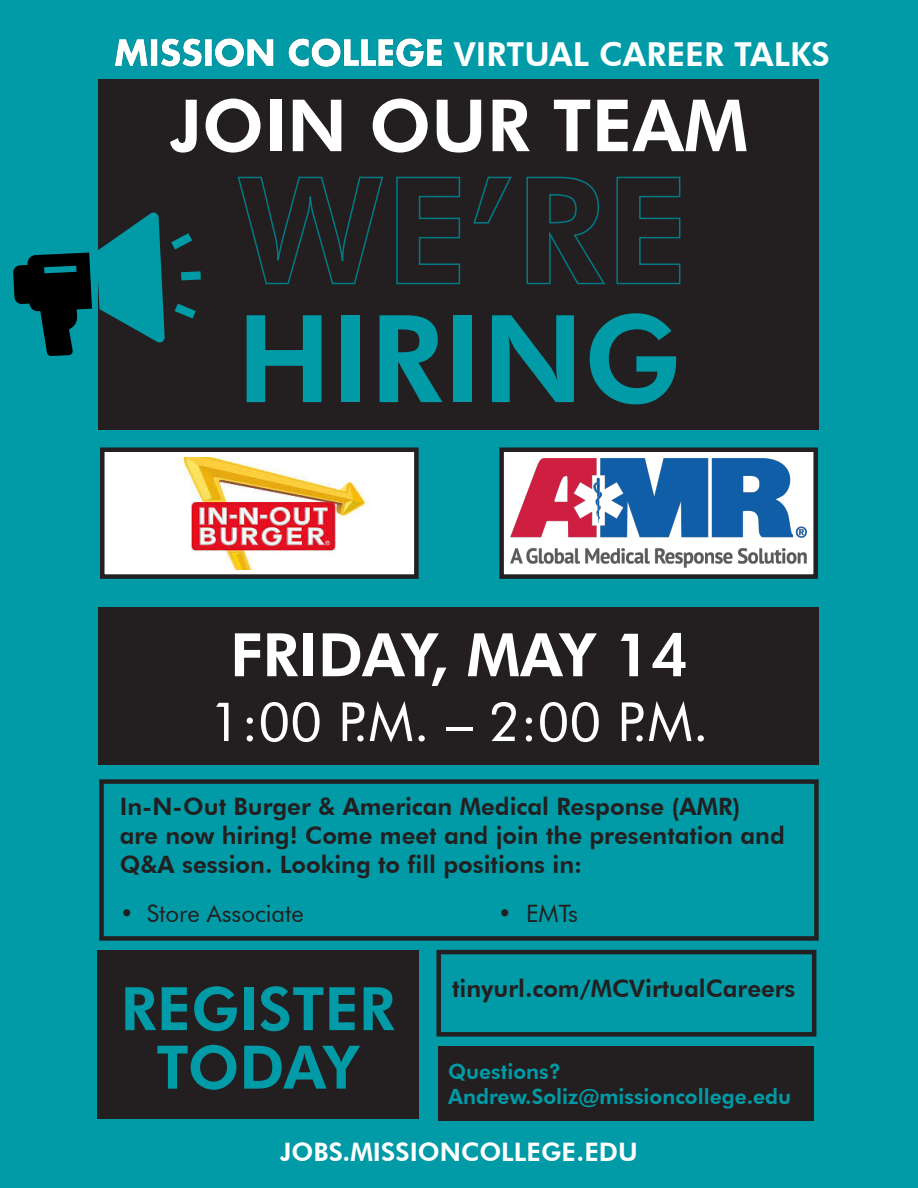
<style>
.page{position:relative;width:918px;height:1188px;background:#009ba7}
.page>*{position:absolute;margin:0;border:0;box-sizing:border-box;transform-origin:0 0}
.t1{font:800 121.5px "Futura BT";color:#009ba7}
.t2{font:800 72px "Futura BT";color:#fff}
.t3{font:800 60px/58.5px "Futura BT";color:#009ba7;text-align:center}
.t4{font:800 60px "Futura BT";color:#fff}
.t5{font:54px "Futura BT";color:#fff}
.t6{font:800 33px "Futura BT";color:#fff}
.t7{font:800 25.5px "Futura BT";color:#fff}
.t8{font:800 24px/28.8px "Futura BT";color:#231f20}
.t9{font:24px "Futura BT";color:#231f20}
.t10{font:800 21px "Futura BT";color:#009ba7}
</style>
<div class="page">
<div style="left:502px;top:450px;width:314px;height:127px;background:#fff"></div>
<img style="left:510px;top:459px;width:297px;height:108px">
<div style="left:499px;top:447px;width:319px;height:132px;border:4px solid #231f20"></div>
<div style="left:99px;top:779px;width:720px;height:162px;border:4px solid #231f20"></div>
<div style="left:99px;top:80px;width:720px;height:350px;background:#231f20"></div>
<svg style="left:237px;top:176px;width:444px;height:109px"></svg>
<div style="left:99px;top:607px;width:720px;height:157px;background:#231f20"></div>
<div style="left:97px;top:950px;width:322px;height:169px;background:#231f20"></div>
<div style="left:439px;top:1046px;width:375px;height:75px;background:#231f20"></div>
<div style="left:436px;top:950px;width:380px;height:87px;border:4px solid #231f20"></div>
<svg style="left:13px;top:212px;width:152px;height:144px"></svg>
<svg style="left:181px;top:271px;width:20px;height:9px"></svg>
<svg style="left:171px;top:233px;width:21px;height:17px"></svg>
<svg style="left:175px;top:304px;width:21px;height:15px"></svg>
<img style="left:98px;top:38px;width:368px;height:49px">
<div style="left:102px;top:450px;width:314px;height:127px;background:#fff"></div>
<div style="left:100px;top:447px;width:319px;height:132px;border:4px solid #231f20"></div>
<img style="left:183px;top:457px;width:187px;height:112px">
<p class="t6" style="left:454px;top:34px;width:378px">VIRTUAL CAREER TALKS</p>
<p class="t2" style="left:170px;top:82px;width:579px">JOIN OUR TEAM</p>
<p class="t1" style="left:237px;top:285px;width:446px">HIRING</p>
<p class="t4" style="left:230px;top:618px;width:459px">FRIDAY, MAY 14</p>
<p class="t5" style="left:209px;top:689px;width:501px">1:00 P.M. – 2:00 P.M.</p>
<p class="t8" style="left:120px;top:792px;width:622px">In-N-Out Burger &amp; American Medical Response (AMR)</p>
<p class="t8" style="left:120px;top:821px;width:666px">are now hiring! Come meet and join the presentation and<br>Q&amp;A session. Looking to fill positions in:</p>
<p class="t9" style="left:120px;top:899px;width:186px">• Store Associate</p>
<p class="t9" style="left:498px;top:899px;width:82px">• EMTs</p>
<p class="t8" style="left:452px;top:974px;width:345px">tinyurl.com/MCVirtualCareers</p>
<p class="t3" style="left:121px;top:979px;width:276px">REGISTER<br>TODAY</p>
<p class="t10" style="left:448px;top:1059px;width:114px">Questions?</p>
<p class="t10" style="left:448px;top:1084px;width:344px">Andrew.Soliz@missioncollege.edu</p>
<p class="t7" style="left:280px;top:1137px;width:359px">JOBS.MISSIONCOLLEGE.EDU</p>
</div>
